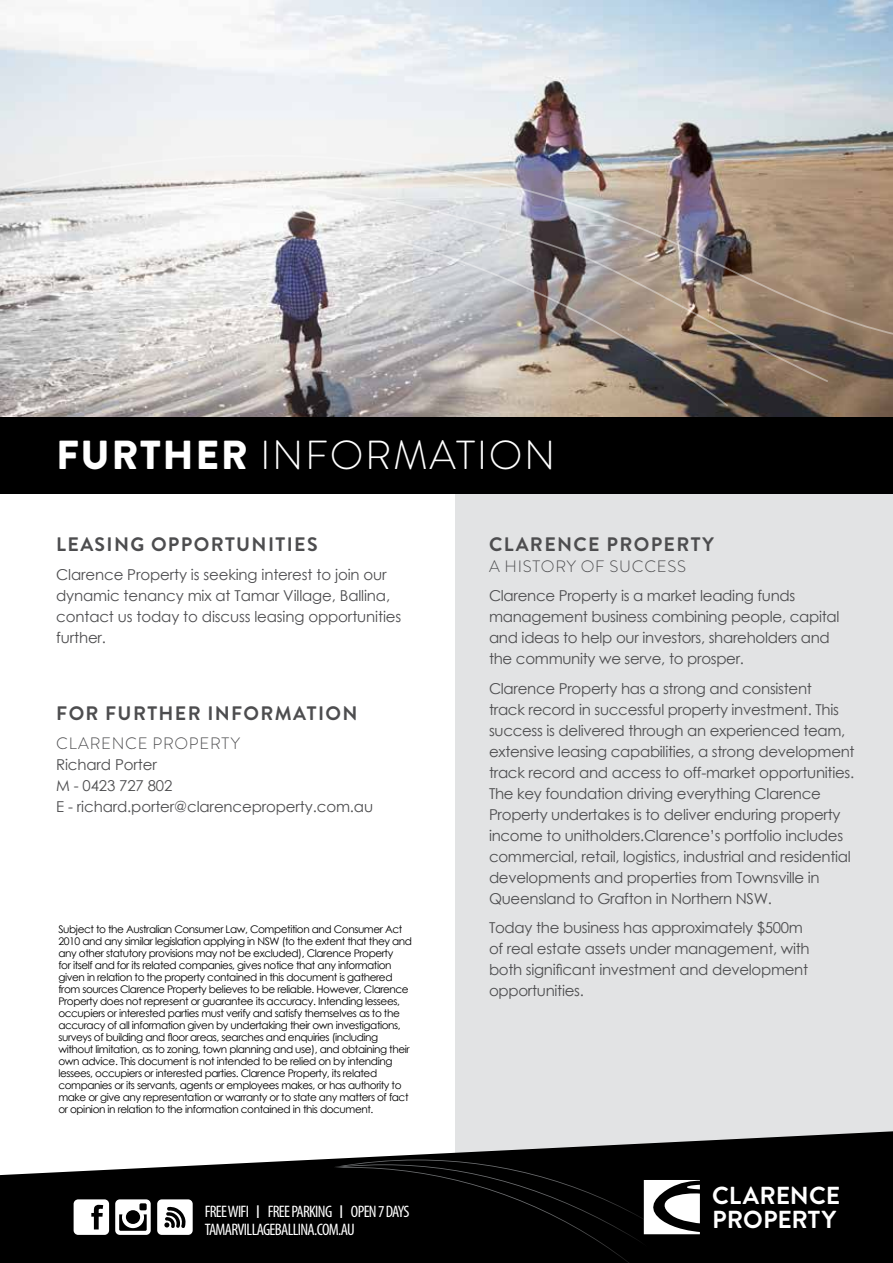
<style>
.page{position:relative;width:893px;height:1263px;background:#fff}
.page>*{position:absolute;margin:0;border:0;box-sizing:border-box;transform-origin:0 0}
.t1{font:300 40.5px "Brandon Grotesque";letter-spacing:.04em;color:#fff}
.t2{font:700 24.6px/24.6px "Brandon Grotesque";color:#fff}
.t3{font:700 19.5px "Brandon Grotesque";letter-spacing:.07em;color:#4d4d4f}
.t4{font:condensed 16.65px/17.2px "Myriad Pro";letter-spacing:-.04em;color:#fff}
.t5{font:300 16.5px "Brandon Grotesque";letter-spacing:.045em;color:#4d4d4f}
.t6{font:15px/21px "Century Gothic";letter-spacing:-.02em;color:#4d4d4f}
.t7{font:10.5px/12px "Century Gothic";letter-spacing:-.04em;color:#000}
.s1{font-weight:900}
.s2{font-size:18.75px}
</style>
<div class="page">
<img style="left:0;top:0;width:893px;height:417px">
<div style="left:455px;top:493px;width:438px;height:664px;background:#e2e3e4"></div>
<img style="left:0;top:382px;width:728px;height:24px">
<img style="left:0;top:348px;width:828px;height:34px">
<img style="left:0;top:138px;width:893px;height:210px">
<div style="left:0;top:417px;width:893px;height:77px;background:#000"></div>
<svg style="left:0;top:1131px;width:893px;height:132px;fill:#000"></svg>
<div style="left:74px;top:1199px;width:35px;height:36px;background:#fff;border-radius:5px"></div>
<svg style="left:91px;top:1205px;width:12px;height:24px"></svg>
<svg style="left:115px;top:1199px;width:36px;height:36px"></svg>
<div style="left:157px;top:1199px;width:36px;height:36px;background:#fff;border-radius:5px"></div>
<svg style="left:164px;top:1207px;width:22px;height:21px"></svg>
<svg style="left:333px;top:1159px;width:376px;height:104px;background:#0f0f0f"></svg>
<h1 class="t1" style="left:56px;top:427px;width:501px"><span class="s1">FURTHER</span> INFORMATION</h1>
<h3 class="t3" style="left:56px;top:530px;width:263px">LEASING OPPORTUNITIES</h3>
<h3 class="t6" style="left:56px;top:564px;width:347px">Clarence Property is seeking interest to join our dynamic tenancy mix at Tamar Village, Ballina, contact us today to discuss leasing opportunities further.</h3>
<h3 class="t3" style="left:56px;top:699px;width:303px">FOR FURTHER INFORMATION</h3>
<h3 class="t5" style="left:56px;top:732px;width:185px">CLARENCE PROPERTY</h3>
<h3 class="t6" style="left:56px;top:754px;width:318px">Richard Porter<br>M - 0423 727 802<br>E - richard.porter@clarenceproperty.com.au</h3>
<p class="t7" style="left:58px;top:923px;width:355px">Subject to the Australian Consumer Law, Competition and Consumer Act 2010 and any similar legislation applying in NSW (to the extent that they and any other statutory provisions may not be excluded), Clarence Property<br>for itself and for its related companies, gives notice that any information given in relation to the property contained in this document is gathered from sources Clarence Property believes to be reliable. However, Clarence Property does not represent or guarantee its accuracy. Intending lessees, occupiers or interested parties must verify and satisfy themselves as to the accuracy of all information given by undertaking their own investigations, surveys of building and floor areas, searches and enquiries (including without limitation, as to zoning, town planning and use), and obtaining their own advice. This document is not intended to be relied on by intending lessees, occupiers or interested parties. Clarence Property, its related companies or its servants, agents or employees makes, or has authority to make or give any representation or warranty or to state any matters of fact or opinion in relation to the information contained in this document.</p>
<h3 class="t4" style="left:205px;top:1203px;width:206px">FREE WIFI <span class="s2">I</span> FREE PARKING <span class="s2">I</span> OPEN 7 DAYS<br>TAMARVILLAGEBALLINA.COM.AU</h3>
<h3 class="t3" style="left:489px;top:530px;width:226px">CLARENCE PROPERTY</h3>
<h3 class="t5" style="left:489px;top:555px;width:199px">A HISTORY OF SUCCESS</h3>
<h3 class="t6" style="left:489px;top:585px;width:352px">Clarence Property is a market leading funds management business combining people, capital and ideas to help our investors, shareholders and the community we serve, to prosper.</h3>
<p class="t6" style="left:489px;top:678px;width:367px">Clarence Property has a strong and consistent<br>track record in successful property investment. This success is delivered through an experienced team, extensive leasing capabilities, a strong development track record and access to off-market opportunities.<br>The key foundation driving everything Clarence Property undertakes is to deliver enduring property income to unitholders.Clarence’s portfolio includes commercial, retail, logistics, industrial and residential developments and properties from Townsville in Queensland to Grafton in Northern NSW.</p>
<h3 class="t6" style="left:489px;top:917px;width:322px">Today the business has approximately $500m of real estate assets under management, with both significant investment and development opportunities.</h3>
<h2 class="t2" style="left:712px;top:1183px;width:130px">CLARENCE<br>PROPERTY</h2>
</div>
